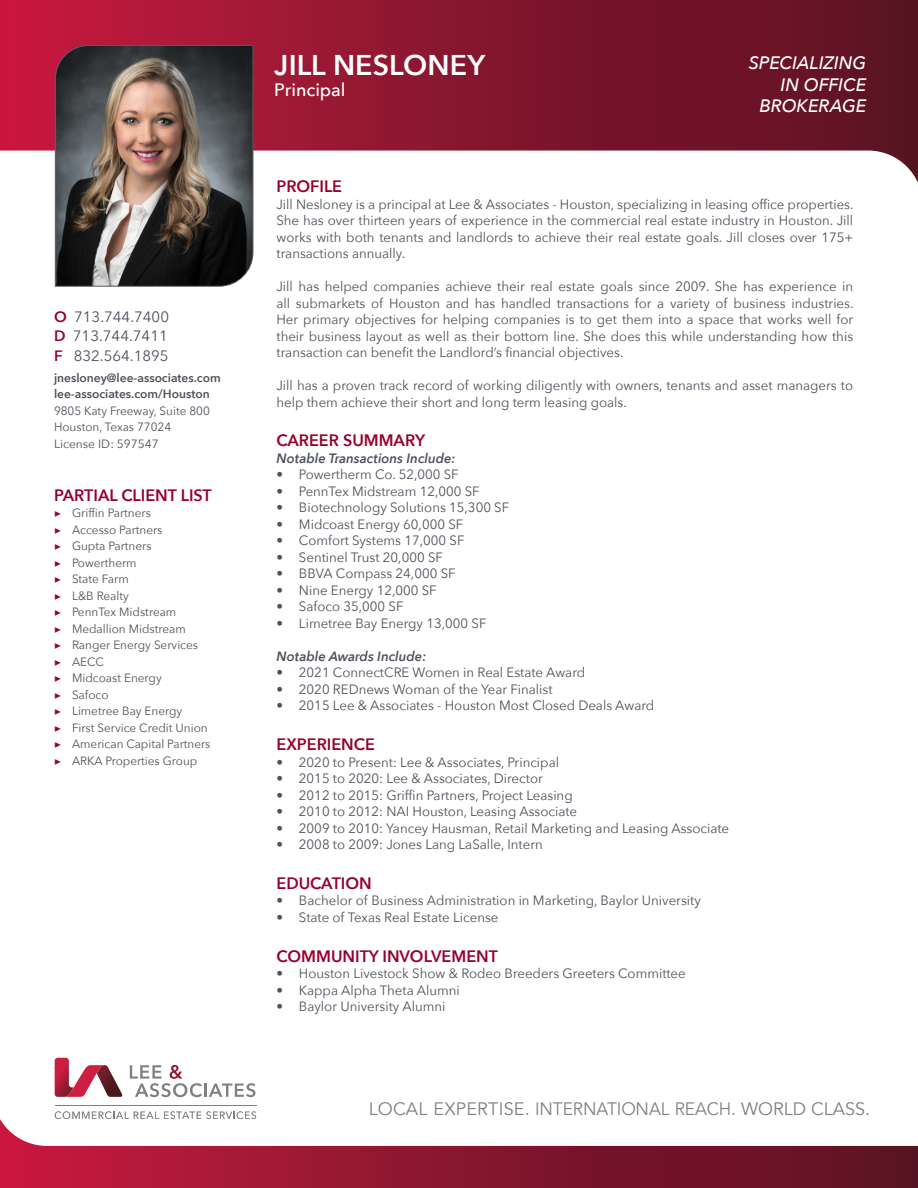
<style>
.page{position:relative;width:918px;height:1188px;background:#fff}
.page>*{position:absolute;margin:0;border:0;box-sizing:border-box;transform-origin:0 0}
.t1{font:600 28.5px "Avenir Next";color:#fff}
.t2{font:18px "Avenir";color:#7e8083}
.t3{font:italic 500 18px/21.6px "Avenir Next";color:#fff;text-align:right}
.t4{font:500 18px "Avenir Next";letter-spacing:-.005em;color:#fff}
.t5{font:600 16.5px "Avenir Next";color:#98002e}
.t6{font:15px/19.5px "Avenir Next";color:#4d525a;text-align:justify}
.t7{font:13.5px/16.5px "Avenir Next";color:#4d525a;text-align:justify}
.t8{font:italic 600 13.5px "Avenir Next";color:#4d525a}
.t9{font:12px/16.5px "Avenir Next";color:#4d525a}
.t10{font:600 12px/16.5px "Avenir Next";color:#4d525a}
.s1{font-weight:600;color:#98002e}
.s2{font-family:"Minion Pro";color:#98002e}
.s3{font-family:"Avenir"}
</style>
<div class="page">
<div style="left:0;top:0;width:918px;height:198px;background:linear-gradient(to right,#c41a3f,#541220)"></div>
<svg style="left:0;top:150px;width:918px;height:110px"></svg>
<div style="left:0;top:1089px;width:918px;height:99px;background:linear-gradient(to right,#c4193f,#551220)"></div>
<svg style="left:0;top:1057px;width:918px;height:90px"></svg>
<svg style="left:130px;top:1065px;width:125px;height:32px"></svg>
<svg style="left:55px;top:1058px;width:68px;height:39px"></svg>
<hr style="left:55px;top:1105px;width:202px;height:1px;background:#7f8083">
<svg style="left:55px;top:1111px;width:201px;height:8px"></svg>
<img style="left:55px;top:45px;width:198px;height:242px">
<p class="t6" style="left:54px;top:306px;width:117px"><span class="s1">O</span> 713.744.7400<br><span class="s1">D</span> 713.744.7411<br><span class="s1">F</span> 832.564.1895</p>
<p class="t10" style="left:54px;top:369px;width:168px">jnesloney@lee-associates.com lee-associates.com/Houston</p>
<p class="t9" style="left:54px;top:402px;width:157px">9805 Katy Freeway, Suite 800<br>Houston, Texas 77024<br>License ID: 597547</p>
<p class="t5" style="left:54px;top:481px;width:159px">PARTIAL CLIENT LIST</p>
<p class="t9" style="left:54px;top:504px;width:158px"><span class="s2">▶</span> Griffin Partners<br><span class="s2">▶</span> Accesso Partners<br><span class="s2">▶</span> Gupta Partners<br><span class="s2">▶</span> Powertherm<br><span class="s2">▶</span> State Farm<br><span class="s2">▶</span> L&amp;B Realty<br><span class="s2">▶</span> PennTex Midstream<br><span class="s2">▶</span> Medallion Midstream<br><span class="s2">▶</span> Ranger Energy Services<br><span class="s2">▶</span> AECC<br><span class="s2">▶</span> Midcoast Energy<br><span class="s2">▶</span> Safoco<br><span class="s2">▶</span> Limetree Bay Energy<br><span class="s2">▶</span> First Service Credit Union <span class="s2">▶</span> American Capital Partners <span class="s2">▶</span> ARKA Properties Group</p>
<h1 class="t1" style="left:274px;top:41px;width:213px">JILL NESLONEY</h1>
<h2 class="t4" style="left:274px;top:74px;width:73px">Principal</h2>
<h2 class="t3" style="left:749px;top:51px;width:119px">SPECIALIZING<br>IN OFFICE<br>BROKERAGE</h2>
<p class="t5" style="left:276px;top:172px;width:67px">PROFILE</p>
<p class="t7" style="left:276px;top:195px;width:579px">Jill Nesloney is a principal at Lee &amp; Associates - Houston, specializing in leasing office properties.<br>She has over thirteen years of experience in the commercial real estate industry in Houston. Jill works with both tenants and landlords to achieve their real estate goals. Jill closes over 175+ transactions annually.</p>
<p class="t7" style="left:276px;top:278px;width:579px">Jill has helped companies achieve their real estate goals since 2009. She has experience in all submarkets of Houston and has handled transactions for a variety of business industries.<br>Her primary objectives for helping companies is to get them into a space that works well for their business layout as well as their bottom line. She does this while understanding how this transaction can benefit the Landlord’s financial objectives.</p>
<p class="t7" style="left:276px;top:377px;width:578px">Jill has a proven track record of working diligently with owners, tenants and asset managers to help them achieve their short and long term leasing goals.</p>
<p class="t5" style="left:276px;top:426px;width:150px">CAREER SUMMARY</p>
<p class="t8" style="left:276px;top:447px;width:181px">Notable Transactions Include:</p>
<p class="t7" style="left:276px;top:466px;width:184px">• Powertherm Co. 52,000 SF</p>
<p class="t7" style="left:276px;top:482px;width:205px">• PennTex Midstream 12,000 SF</p>
<p class="t7" style="left:276px;top:499px;width:234px">• Biotechnology Solutions 15,300 SF</p>
<p class="t7" style="left:276px;top:515px;width:188px">• Midcoast Energy 60,000 SF</p>
<p class="t7" style="left:276px;top:532px;width:189px">• Comfort Systems 17,000 SF</p>
<p class="t7" style="left:276px;top:548px;width:168px">• Sentinel Trust 20,000 SF</p>
<p class="t7" style="left:276px;top:565px;width:181px">• BBVA Compass 24,000 SF</p>
<p class="t7" style="left:276px;top:581px;width:162px">• Nine Energy 12,000 SF</p>
<p class="t7" style="left:276px;top:598px;width:129px">• Safoco 35,000 SF</p>
<p class="t7" style="left:276px;top:614px;width:211px">• Limetree Bay Energy 13,000 SF</p>
<p class="t8" style="left:276px;top:645px;width:151px">Notable Awards Include:</p>
<p class="t7" style="left:276px;top:664px;width:310px"><span class="s3">•</span> 2021 ConnectCRE Women in Real Estate Award</p>
<p class="t7" style="left:276px;top:680px;width:278px">• 2020 REDnews Woman of the Year Finalist</p>
<p class="t7" style="left:276px;top:697px;width:379px">• 2015 Lee &amp; Associates - Houston Most Closed Deals Award</p>
<p class="t5" style="left:276px;top:730px;width:100px">EXPERIENCE</p>
<p class="t7" style="left:276px;top:753px;width:284px">• 2020 to Present: Lee &amp; Associates, Principal</p>
<p class="t7" style="left:276px;top:770px;width:268px">• 2015 to 2020: Lee &amp; Associates, Director</p>
<p class="t7" style="left:276px;top:786px;width:298px">• 2012 to 2015: Griffin Partners, Project Leasing</p>
<p class="t7" style="left:276px;top:803px;width:302px">• 2010 to 2012: NAI Houston, Leasing Associate</p>
<p class="t7" style="left:276px;top:819px;width:454px">• 2009 to 2010: Yancey Hausman, Retail Marketing and Leasing Associate</p>
<p class="t7" style="left:276px;top:836px;width:268px">• 2008 to 2009: Jones Lang LaSalle, Intern</p>
<p class="t5" style="left:276px;top:869px;width:97px">EDUCATION</p>
<p class="t7" style="left:276px;top:892px;width:426px">• Bachelor of Business Administration in Marketing, Baylor University</p>
<p class="t7" style="left:276px;top:908px;width:224px">• State of Texas Real Estate License</p>
<p class="t5" style="left:276px;top:942px;width:223px">COMMUNITY INVOLVEMENT</p>
<p class="t7" style="left:276px;top:965px;width:411px">• Houston Livestock Show &amp; Rodeo Breeders Greeters Committee</p>
<p class="t7" style="left:276px;top:981px;width:185px">• Kappa Alpha Theta Alumni</p>
<p class="t7" style="left:276px;top:998px;width:170px">• Baylor University Alumni</p>
<h2 class="t2" style="left:369px;top:1098px;width:503px">LOCAL EXPERTISE. INTERNATIONAL REACH. WORLD CLASS.</h2>
</div>
